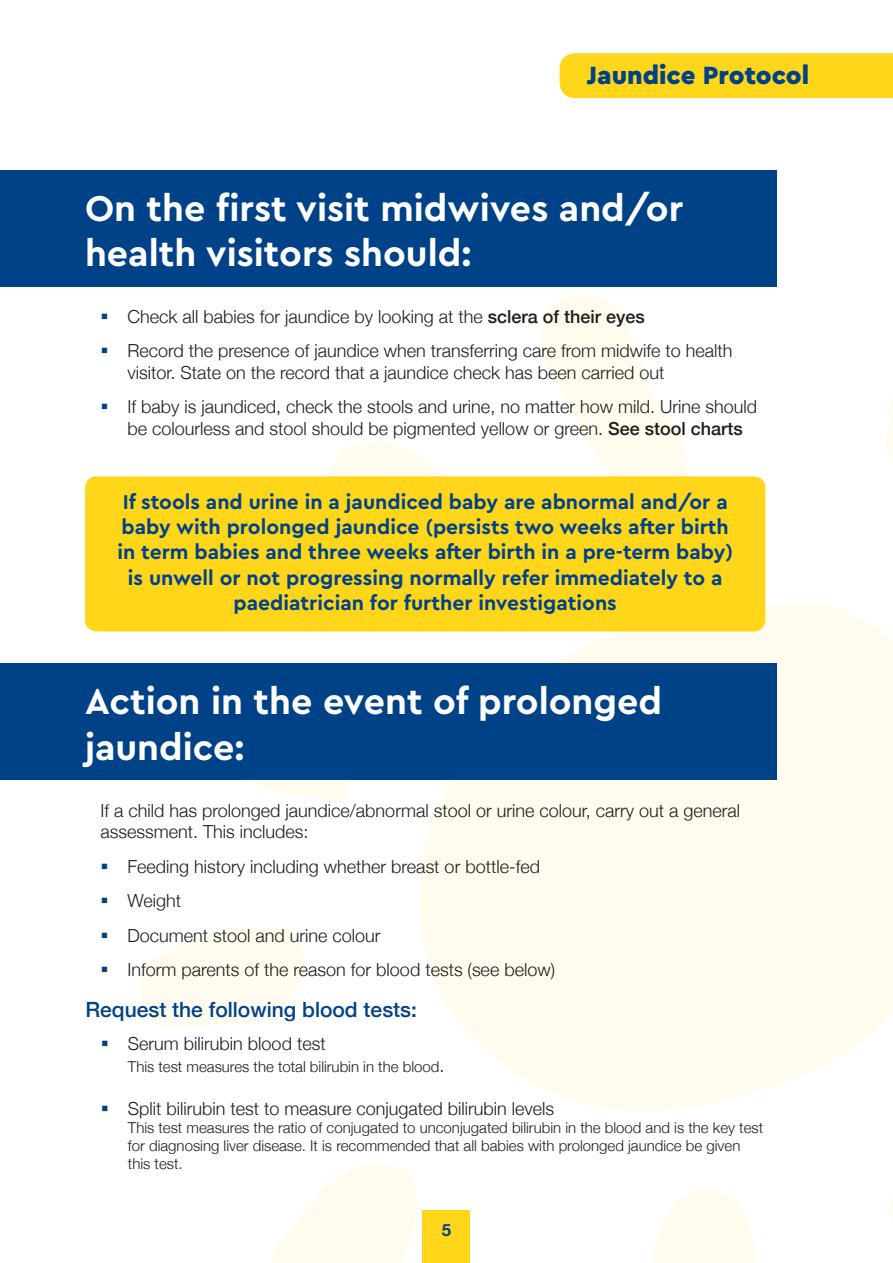
<style>
.page{position:relative;width:893px;height:1263px;background:#fff}
.page>*{position:absolute;margin:0;border:0;box-sizing:border-box;transform-origin:0 0}
.t1{font:700 37.5px/45px "Cera Basic";color:#fff}
.t2{font:900 26.1px "Cera Basic";color:#004288}
.t3{font:700 21px/25.2px "Cera Basic";color:#004288;text-align:center}
.t4{font:500 21px "Helvetica Neue";color:#004288}
.t5{font:300 18px/21.6px "Helvetica Neue";color:#1d1d1b}
.t6{font:700 16.8px "Helvetica Neue";color:#004288}
.t7{font:300 15px/18px "Helvetica Neue";color:#1d1d1b}
.s1{color:#004288}
.s2{font-weight:500}
.s3{font-size:18px}
</style>
<div class="page">
<svg style="left:414px;top:601px;width:479px;height:510px;fill:#fffcef"></svg>
<svg style="left:272px;top:1165px;width:144px;height:98px"></svg>
<svg style="left:140px;top:929px;width:167px;height:97px"></svg>
<svg style="left:246px;top:780px;width:105px;height:24px"></svg>
<svg style="left:330px;top:441px;width:107px;height:35px"></svg>
<svg style="left:540px;top:292px;width:147px;height:184px"></svg>
<svg style="left:887px;top:395px;width:6px;height:63px"></svg>
<svg style="left:889px;top:1196px;width:4px;height:28px"></svg>
<svg style="left:654px;top:1188px;width:103px;height:75px"></svg>
<div style="left:581px;top:610px;width:312px;height:351px;background:#fffcef"></div>
<div style="left:423px;top:1210px;width:47px;height:53px;background:#ffd61a"></div>
<div style="left:560px;top:53px;width:333px;height:45px;background:#ffd61a"></div>
<div style="left:85px;top:476px;width:680px;height:155px;background:#ffd61a;border-radius:12px"></div>
<div style="left:0;top:170px;width:776px;height:117px;background:#004288"></div>
<div style="left:0;top:663px;width:776px;height:117px;background:#004288"></div>
<h2 class="t2" style="left:587px;top:60px;width:224px">Jaundice Protocol</h2>
<h1 class="t1" style="left:85px;top:186px;width:600px">On the first visit midwives and/or health visitors should:</h1>
<p class="t5" style="left:101px;top:305px;width:546px"><span class="s1">▪</span> Check all babies for jaundice by looking at the <span class="s2">sclera of their eyes</span></p>
<p class="t5" style="left:128px;top:339px;width:606px;text-indent:-27px"><span class="s1">▪</span> Record the presence of jaundice when transferring care from midwife to health visitor. State on the record that a jaundice check has been carried out</p>
<p class="t5" style="left:128px;top:395px;width:631px;text-indent:-27px"><span class="s1">▪</span> If baby is jaundiced, check the stools and urine, no matter how mild. Urine should be colourless and stool should be pigmented yellow or green. <span class="s2">See stool charts</span></p>
<p class="t3" style="left:117px;top:489px;width:617px">If stools and urine in a jaundiced baby are abnormal and/or a baby with prolonged jaundice (persists two weeks after birth in term babies and three weeks after birth in a pre-term baby) is unwell or not progressing normally refer immediately to a paediatrician for further investigations</p>
<h1 class="t1" style="left:85px;top:679px;width:579px">Action in the event of prolonged jaundice:</h1>
<p class="t5" style="left:101px;top:798px;width:641px">If a child has prolonged jaundice/abnormal stool or urine colour, carry out a general assessment. This includes:</p>
<p class="t5" style="left:101px;top:854px;width:441px"><span class="s1">▪</span> Feeding history including whether breast or bottle-fed</p>
<p class="t5" style="left:101px;top:889px;width:82px"><span class="s1">▪</span> Weight</p>
<p class="t5" style="left:101px;top:923px;width:282px"><span class="s1">▪</span> Document stool and urine colour</p>
<p class="t5" style="left:101px;top:957px;width:456px"><span class="s1">▪</span> Inform parents of the reason for blood tests (see below)</p>
<p class="t4" style="left:85px;top:992px;width:333px">Request the following blood tests:</p>
<p class="t5" style="left:101px;top:1032px;width:226px"><span class="s1">▪</span> Serum bilirubin blood test</p>
<p class="t7" style="left:128px;top:1056px;width:318px">This test measures the total bilirubin in the blood<span class="s3">.</span></p>
<p class="t5" style="left:101px;top:1096px;width:455px"><span class="s1">▪</span> Split bilirubin test to measure conjugated bilirubin levels</p>
<p class="t7" style="left:128px;top:1117px;width:637px">This test measures the ratio of conjugated to unconjugated bilirubin in the blood and is the key test for diagnosing liver disease. It is recommended that all babies with prolonged jaundice be given this test.</p>
<p class="t6" style="left:442px;top:1217px;width:11px">5</p>
</div>
